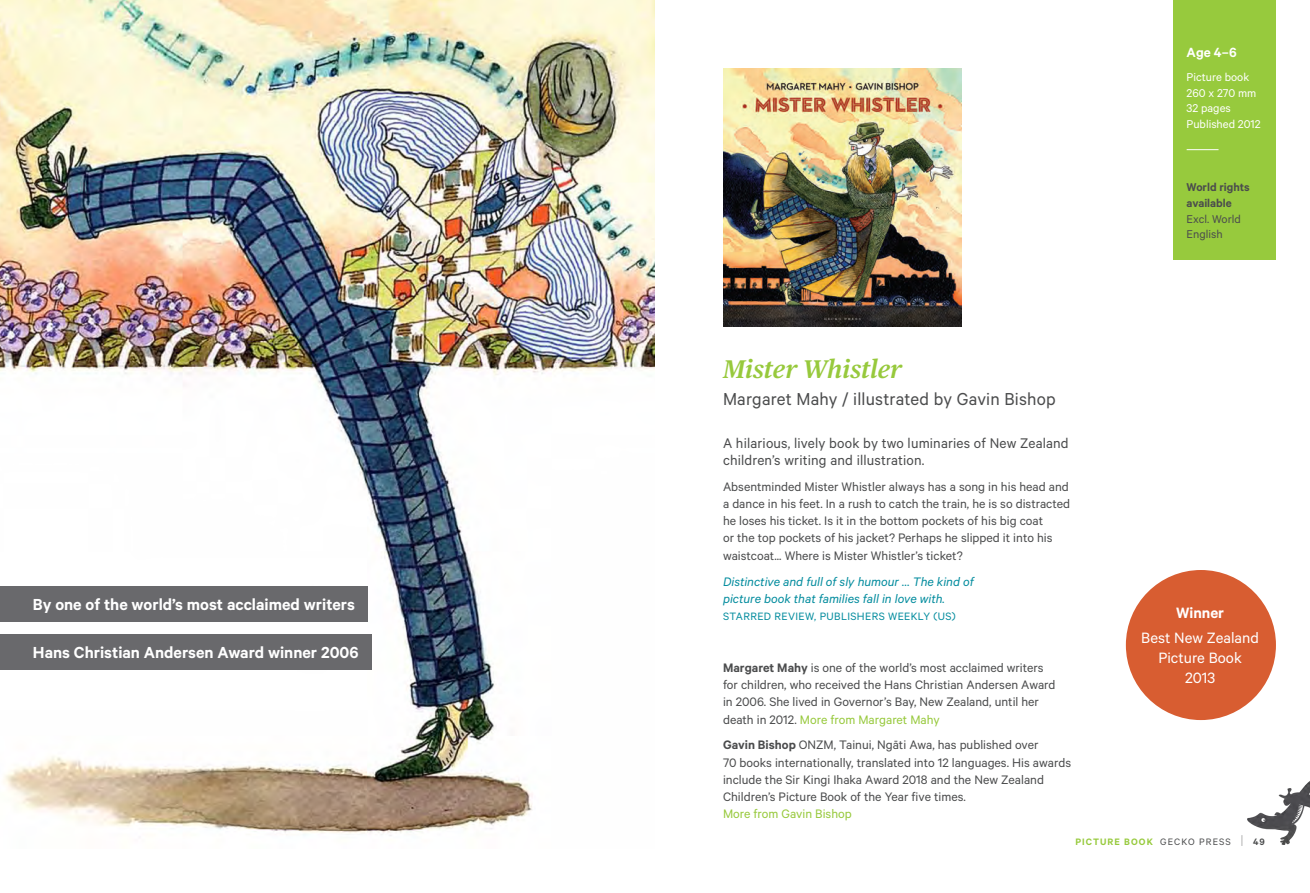
<style>
.page{position:relative;width:1310px;height:893px;background:#fff}
.page>*{position:absolute;margin:0;border:0;box-sizing:border-box;transform-origin:0 0}
.Book_Title{font:italic 600 25.5px "Publico Text";color:#97c93c}
.Author{font:19.5px "Calibre";letter-spacing:.01em;color:#4b4c4d}
.SHOUTLINE_tab_strip{font:600 18px "Calibre";color:#fff}
.Award_description{font:16.8px/20.2px "Calibre";color:#fff;text-align:center}
.Award_title{font:600 16.8px "Calibre";color:#fff}
.SHOUTLINE_basic{font:15.75px/17.2px "Calibre";letter-spacing:.01em;color:#4b4c4d}
.INFO_title__white{font:600 15px "Calibre";color:#fff}
.author_bio{font:13.8px/17.2px "Calibre";color:#4b4c4d}
.Body_copy{font:13.8px/17.2px "Calibre";color:#4b4c4d}
.Review_quote{font:italic 13.8px/17.2px "Calibre";color:#038c9e}
.INFO_body_copy__white{font:12.75px "Calibre";color:#fff}
.SHOUTLINE_basic-2{font:600 12.75px/15.8px "Calibre";color:#4b4c4d}
.Rights_available{font:12.75px/15.8px "Calibre";color:#4b4c4d}
.Publication_year{font:12.75px "Calibre";color:#fff}
.Review_quote_source{font:12px "Calibre";letter-spacing:.03em;color:#038c9e}
.t1{font:600 10.5px "Calibre";letter-spacing:.1em;color:#97ca3d}
.s1{font-weight:600}
.s2{color:#97c93c}
.s3{font-weight:400;color:#4b4c4d}
.s4{font-weight:400;font-size:14.7px;color:#4b4c4d}
.s5{color:#4b4c4d}
</style>
<div class="page">
<img style="left:1247px;top:781px;width:63px;height:63px">
<div style="left:1174px;top:0;width:102px;height:260px;background:#97ca3d"></div>
<hr style="left:1186px;top:149px;width:32px;height:1px;background:#fff">
<img style="left:0;top:0;width:655px;height:836px">
<img style="left:723px;top:68px;width:238px;height:259px">
<div style="left:1126px;top:570px;width:150px;height:150px;background:#d85d31;border-radius:50%"></div>
<div style="left:0;top:587px;width:368px;height:35px;background:#69696c"></div>
<div style="left:0;top:635px;width:371px;height:35px;background:#69696c"></div>
<p class="SHOUTLINE_tab_strip" style="left:33px;top:593px;width:324px">By one of the world’s most acclaimed writers</p>
<p class="SHOUTLINE_tab_strip" style="left:33px;top:641px;width:327px">Hans Christian Andersen Award winner 2006</p>
<p class="INFO_title__white" style="left:1186px;top:43px;width:52px">Age 4–6</p>
<p class="INFO_body_copy__white" style="left:1186px;top:69px;width:64px">Picture book</p>
<p class="INFO_body_copy__white" style="left:1186px;top:85px;width:71px">260 x 270 mm</p>
<p class="INFO_body_copy__white" style="left:1186px;top:101px;width:46px">32 pages</p>
<p class="Publication_year" style="left:1186px;top:117px;width:75px">Published 2012</p>
<p class="Book_Title" style="left:723px;top:350px;width:181px">Mister Whistler</p>
<p class="Author" style="left:723px;top:388px;width:334px">Margaret Mahy / illustrated by Gavin Bishop</p>
<p class="SHOUTLINE_basic" style="left:723px;top:433px;width:347px">A hilarious, lively book by two luminaries of New Zealand children’s writing and illustration.</p>
<p class="Body_copy" style="left:723px;top:477px;width:349px">Absentminded Mister Whistler always has a song in his head and a dance in his feet. In a rush to catch the train, he is so distracted he loses his ticket. Is it in the bottom pockets of his big coat<br>or the top pockets of his jacket? Perhaps he slipped it into his waistcoat... Where is Mister Whistler’s ticket?</p>
<p class="Review_quote" style="left:723px;top:572px;width:252px">Distinctive and full of sly humour … The kind of picture book that families fall in love with.</p>
<p class="Review_quote_source" style="left:723px;top:609px;width:234px">STARRED REVIEW, PUBLISHERS WEEKLY (US)</p>
<p class="author_bio" style="left:723px;top:658px;width:334px"><span class="s1">Margaret Mahy</span> is one of the world’s most acclaimed writers for children, who received the Hans Christian Andersen Award in 2006. She lived in Governor’s Bay, New Zealand, until her death in 2012. <span class="s2">More from Margaret Mahy</span></p>
<p class="author_bio" style="left:723px;top:736px;width:349px"><span class="s1">Gavin Bishop</span> ONZM, Tainui, Ngāti Awa, has published over<br>70 books internationally, translated into 12 languages. His awards include the Sir Kingi Ihaka Award 2018 and the New Zealand Children’s Picture Book of the Year five times.<br><span class="s2">More from Gavin Bishop</span></p>
<p class="SHOUTLINE_basic-2" style="left:1186px;top:179px;width:65px">World rights available</p>
<p class="Rights_available" style="left:1186px;top:210px;width:56px">Excl. World<br>English</p>
<p class="Award_title" style="left:1176px;top:603px;width:50px">Winner</p>
<p class="Award_description" style="left:1141px;top:627px;width:119px">Best New Zealand<br>Picture Book</p>
<p class="Award_description" style="left:1185px;top:667px;width:32px">2013</p>
<p class="t1" style="left:1075px;top:835px;width:191px">PICTURE BOOK <span class="s3">GECKO PRESS</span> <span class="s4">|</span> <span class="s5">49</span></p>
</div>
